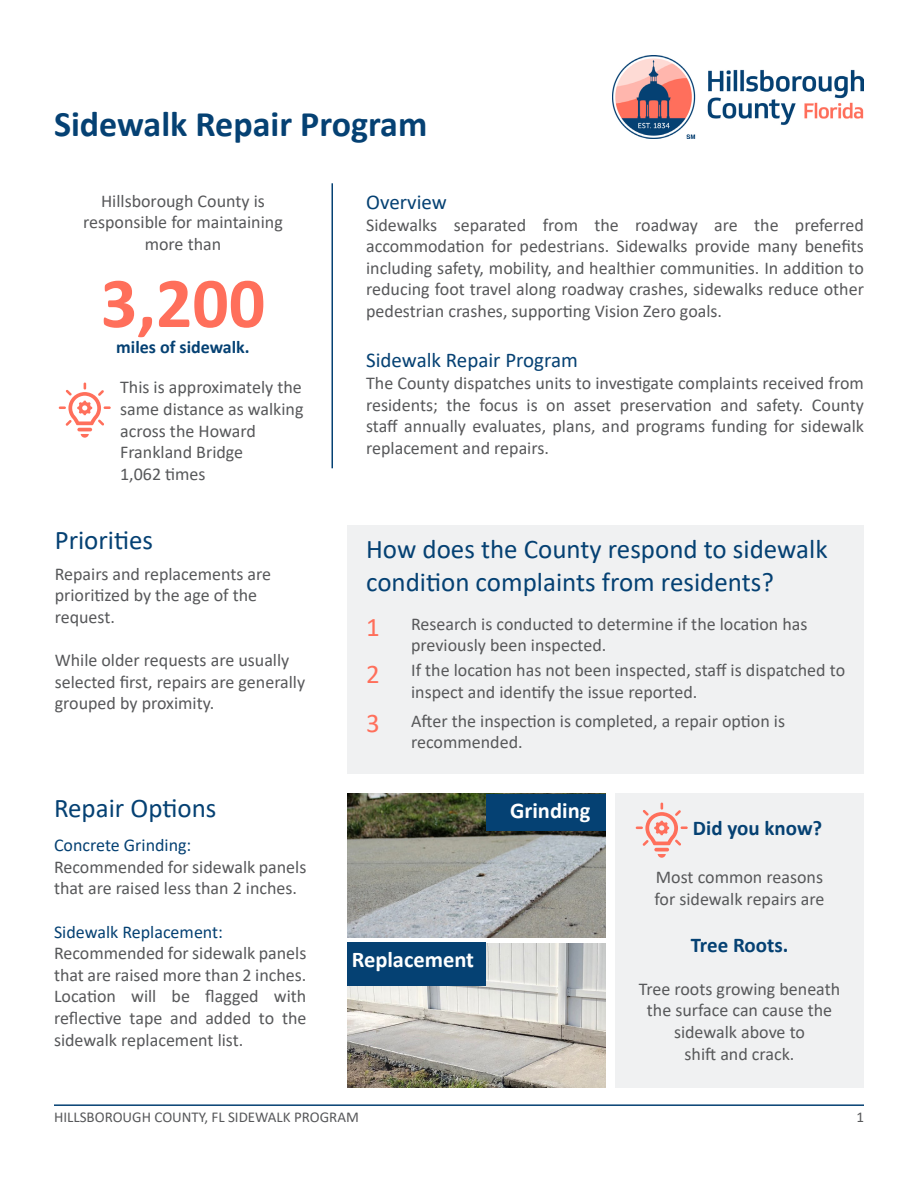
<style>
.page{position:relative;width:918px;height:1188px;background:#fff}
.page>*{position:absolute;margin:0;border:0;box-sizing:border-box;transform-origin:0 0}
.t1{font:700 72px "Calibri";color:#ff6f5b}
.t2{font:700 36px "Calibri";color:#054173}
.t3{font:27px/32.4px "Calibri";color:#054173}
.t4{font:27px "Calibri";color:#ff6f5b}
.t5{font:700 22.5px "Calibri";color:#fff}
.t6{font:21px "Calibri";color:#054173}
.t7{font:700 21px "Calibri";color:#054173}
.t8{font:18px/21.6px "Calibri";color:#57585a}
.t9{font:18px "Calibri";color:#054173}
.t10{font:700 18px "Calibri";color:#054173}
.t11{font:15px "Calibri";color:#57585a}
</style>
<div class="page">
<img style="left:347px;top:793px;width:258px;height:144px">
<img style="left:347px;top:943px;width:258px;height:145px">
<div style="left:347px;top:942px;width:139px;height:44px;background:#054173"></div>
<div style="left:486px;top:794px;width:120px;height:36px;background:#054173"></div>
<div style="left:615px;top:793px;width:249px;height:295px;background:#f0f1f2"></div>
<hr style="left:654px;top:848px;width:15px;height:3px;background:#ff6f5b;border-radius:2px">
<svg style="left:658px;top:854px;width:8px;height:4px"></svg>
<svg style="left:636px;top:803px;width:52px;height:43px"></svg>
<div style="left:347px;top:526px;width:517px;height:248px;background:#f0f1f2"></div>
<hr style="left:332px;top:183px;width:1px;height:285px;background:#054173">
<hr style="left:77px;top:428px;width:15px;height:3px;background:#ff6f5b;border-radius:2px">
<svg style="left:81px;top:434px;width:8px;height:4px"></svg>
<svg style="left:59px;top:383px;width:52px;height:43px"></svg>
<hr style="left:54px;top:1104px;width:810px;height:2px;background:#054173">
<img style="left:612px;top:56px;width:251px;height:83px">
<p class="t2" style="left:54px;top:98px;width:375px">Sidewalk Repair Program</p>
<p class="t8" style="left:101px;top:189px;width:165px">Hillsborough County is</p>
<p class="t8" style="left:83px;top:211px;width:201px">responsible for maintaining</p>
<p class="t8" style="left:145px;top:233px;width:78px">more than</p>
<p class="t1" style="left:101px;top:252px;width:166px">3,200</p>
<p class="t10" style="left:116px;top:335px;width:135px">miles of sidewalk.</p>
<p class="t8" style="left:120px;top:376px;width:185px">This is approximately the same distance as walking across the Howard<br>Frankland Bridge</p>
<p class="t8" style="left:120px;top:463px;width:87px">1,062 times</p>
<p class="t3" style="left:55px;top:524px;width:100px">Priorities</p>
<p class="t8" style="left:55px;top:562px;width:218px">Repairs and replacements are prioritized by the age of the request.</p>
<p class="t8" style="left:55px;top:649px;width:252px">While older requests are usually selected first, repairs are generally grouped by proximity.</p>
<p class="t3" style="left:54px;top:791px;width:164px">Repair Options</p>
<p class="t9" style="left:54px;top:833px;width:139px">Concrete Grinding:</p>
<p class="t8" style="left:54px;top:855px;width:254px">Recommended for sidewalk panels that are raised less than 2 inches.</p>
<p class="t9" style="left:54px;top:919px;width:171px">Sidewalk Replacement:</p>
<p class="t8" style="left:54px;top:942px;width:254px;text-align:justify">Recommended for sidewalk panels that are raised more than 2 inches.<br>Location will be flagged with reflective tape and added to the sidewalk replacement list.</p>
<p class="t6" style="left:366px;top:187px;width:82px">Overview</p>
<p class="t8" style="left:366px;top:213px;width:499px;text-align:justify">Sidewalks separated from the roadway are the preferred accommodation for pedestrians. Sidewalks provide many benefits including safety, mobility, and healthier communities. In addition to reducing foot travel along roadway crashes, sidewalks reduce other pedestrian crashes, supporting Vision Zero goals.</p>
<p class="t6" style="left:366px;top:346px;width:213px">Sidewalk Repair Program</p>
<p class="t8" style="left:366px;top:372px;width:499px;text-align:justify">The County dispatches units to investigate complaints received from residents; the focus is on asset preservation and safety. County staff annually evaluates, plans, and programs funding for sidewalk replacement and repairs.</p>
<p class="t3" style="left:366px;top:533px;width:463px">How does the County respond to sidewalk condition complaints from residents?</p>
<p class="t4" style="left:366px;top:609px;width:15px">1</p>
<p class="t8" style="left:411px;top:612px;width:398px">Research is conducted to determine if the location has previously been inspected.</p>
<p class="t4" style="left:366px;top:655px;width:15px">2</p>
<p class="t4" style="left:366px;top:704px;width:15px">3</p>
<p class="t8" style="left:411px;top:659px;width:436px">If the location has not been inspected, staff is dispatched to inspect and identify the issue reported.</p>
<p class="t8" style="left:411px;top:709px;width:375px">After the inspection is completed, a repair option is recommended.</p>
<p class="t5" style="left:510px;top:795px;width:82px">Grinding</p>
<p class="t5" style="left:352px;top:944px;width:124px">Replacement</p>
<p class="t7" style="left:693px;top:813px;width:131px">Did you know?</p>
<p class="t8" style="left:656px;top:866px;width:169px">Most common reasons</p>
<p class="t8" style="left:655px;top:888px;width:172px">for sidewalk repairs are</p>
<p class="t7" style="left:691px;top:930px;width:99px">Tree Roots.</p>
<p class="t8" style="left:639px;top:978px;width:203px">Tree roots growing beneath</p>
<p class="t8" style="left:647px;top:999px;width:187px">the surface can cause the</p>
<p class="t8" style="left:674px;top:1021px;width:132px">sidewalk above to</p>
<p class="t8" style="left:685px;top:1042px;width:111px">shift and crack.</p>
<p class="t11" style="left:54px;top:1106px;width:306px">HILLSBOROUGH COUNTY, FL SIDEWALK PROGRAM</p>
<p class="t11" style="left:856px;top:1106px;width:9px">1</p>
</div>
